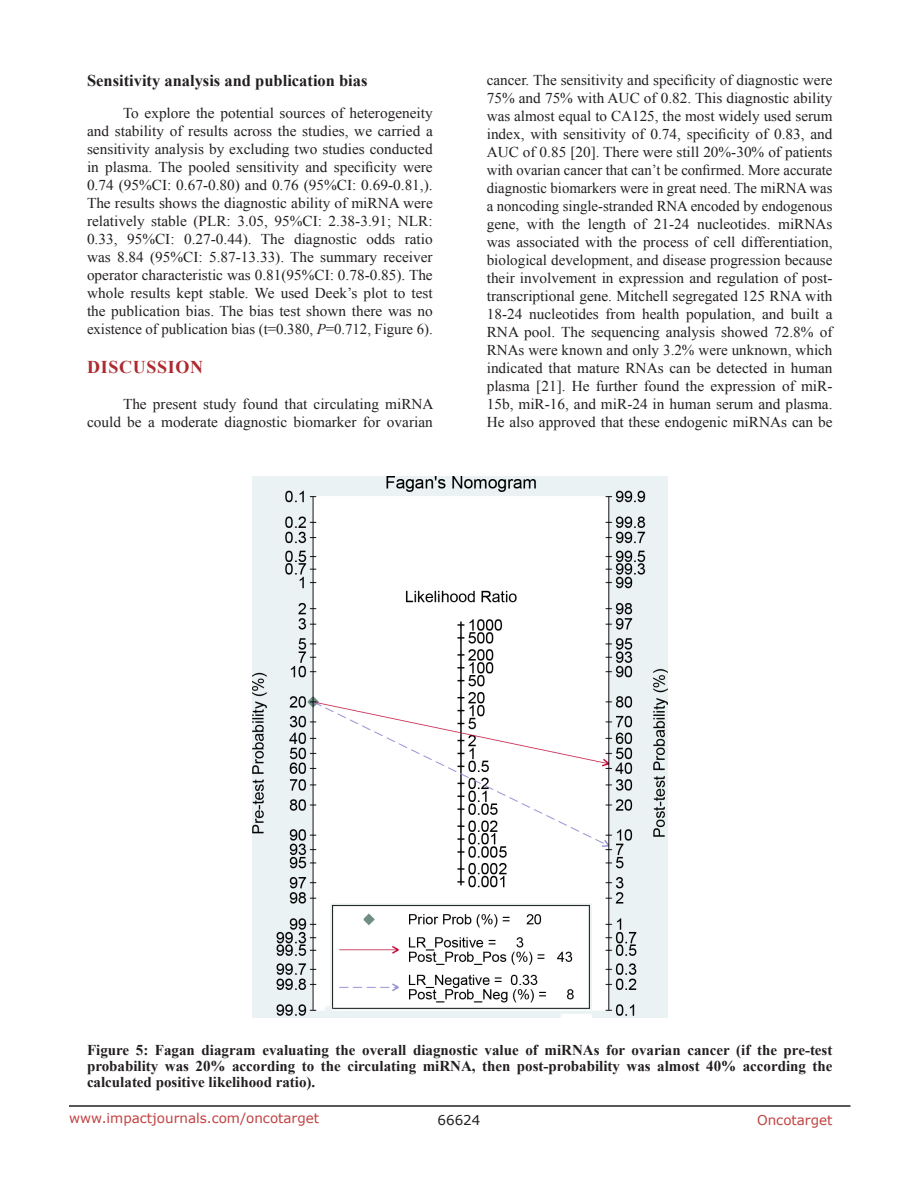
<style>
.page{position:relative;width:918px;height:1188px;background:#fff}
.page>*{position:absolute;margin:0;border:0;box-sizing:border-box;transform-origin:0 0}
.Heading{font:700 18px "Times New Roman";letter-spacing:.035em;color:#ac2b31}
.SubHeading{font:700 16.5px "Times New Roman";color:#231f20}
.BodyText{font:15px/18px "Times New Roman";color:#231f20;text-align:justify}
.figuretext{font:700 15px/16.2px "Times New Roman";color:#231f20;text-align:justify}
.t1{font:13.5px "Verdana";color:#c24141}
.t2{font:13.5px "Verdana";color:#231f20}
.s1{font-style:italic}
</style>
<div class="page">
<hr style="left:69px;top:1105px;width:781px;height:2px;background:#231f20">
<img style="left:252px;top:477px;width:415px;height:540px">
<p class="SubHeading" style="left:87px;top:69px;width:282px">Sensitivity analysis and publication bias</p>
<p class="BodyText" style="left:87px;top:103px;width:347px;text-indent:36px">To explore the potential sources of heterogeneity and stability of results across the studies, we carried a sensitivity analysis by excluding two studies conducted in plasma. The pooled sensitivity and specificity were 0.74 (95%CI: 0.67-0.80) and 0.76 (95%CI: 0.69-0.81,).<br>The results shows the diagnostic ability of miRNA were relatively stable (PLR: 3.05, 95%CI: 2.38-3.91; NLR:<br>0.33, 95%CI: 0.27-0.44). The diagnostic odds ratio was 8.84 (95%CI: 5.87-13.33). The summary receiver operator characteristic was 0.81(95%CI: 0.78-0.85). The whole results kept stable. We used Deek’s plot to test the publication bias. The bias test shown there was no existence of publication bias (t=0.380, <span class="s1">P</span>=0.712, Figure 6).</p>
<p class="Heading" style="left:87px;top:354px;width:117px">DISCUSSION</p>
<p class="BodyText" style="left:87px;top:395px;width:348px;text-align:right">The present study found that circulating miRNA could be a moderate diagnostic biomarker for ovarian</p>
<p class="BodyText" style="left:487px;top:71px;width:347px">cancer. The sensitivity and specificity of diagnostic were 75% and 75% with AUC of 0.82. This diagnostic ability was almost equal to CA125, the most widely used serum index, with sensitivity of 0.74, specificity of 0.83, and AUC of 0.85 [20]. There were still 20%-30% of patients with ovarian cancer that can’t be confirmed. More accurate diagnostic biomarkers were in great need. The miRNA was a noncoding single-stranded RNA encoded by endogenous gene, with the length of 21-24 nucleotides. miRNAs was associated with the process of cell differentiation, biological development, and disease progression because their involvement in expression and regulation of post&shy;transcriptional gene. Mitchell segregated 125 RNA with 18-24 nucleotides from health population, and built a RNA pool. The sequencing analysis showed 72.8% of RNAs were known and only 3.2% were unknown, which indicated that mature RNAs can be detected in human plasma [21]. He further found the expression of miR-15b, miR-16, and miR-24 in human serum and plasma.<br>He also approved that these endogenic miRNAs can be</p>
<p class="figuretext" style="left:87px;top:1041px;width:747px">Figure 5: Fagan diagram evaluating the overall diagnostic value of miRNAs for ovarian cancer (if the pre-test probability was 20% according to the circulating miRNA, then post-probability was almost 40% according the calculated positive likelihood ratio).</p>
<p class="t1" style="left:69px;top:1109px;width:252px">www.impactjournals.com/oncotarget</p>
<p class="t2" style="left:438px;top:1111px;width:44px">66624</p>
<p class="t1" style="left:757px;top:1111px;width:77px">Oncotarget</p>
</div>
